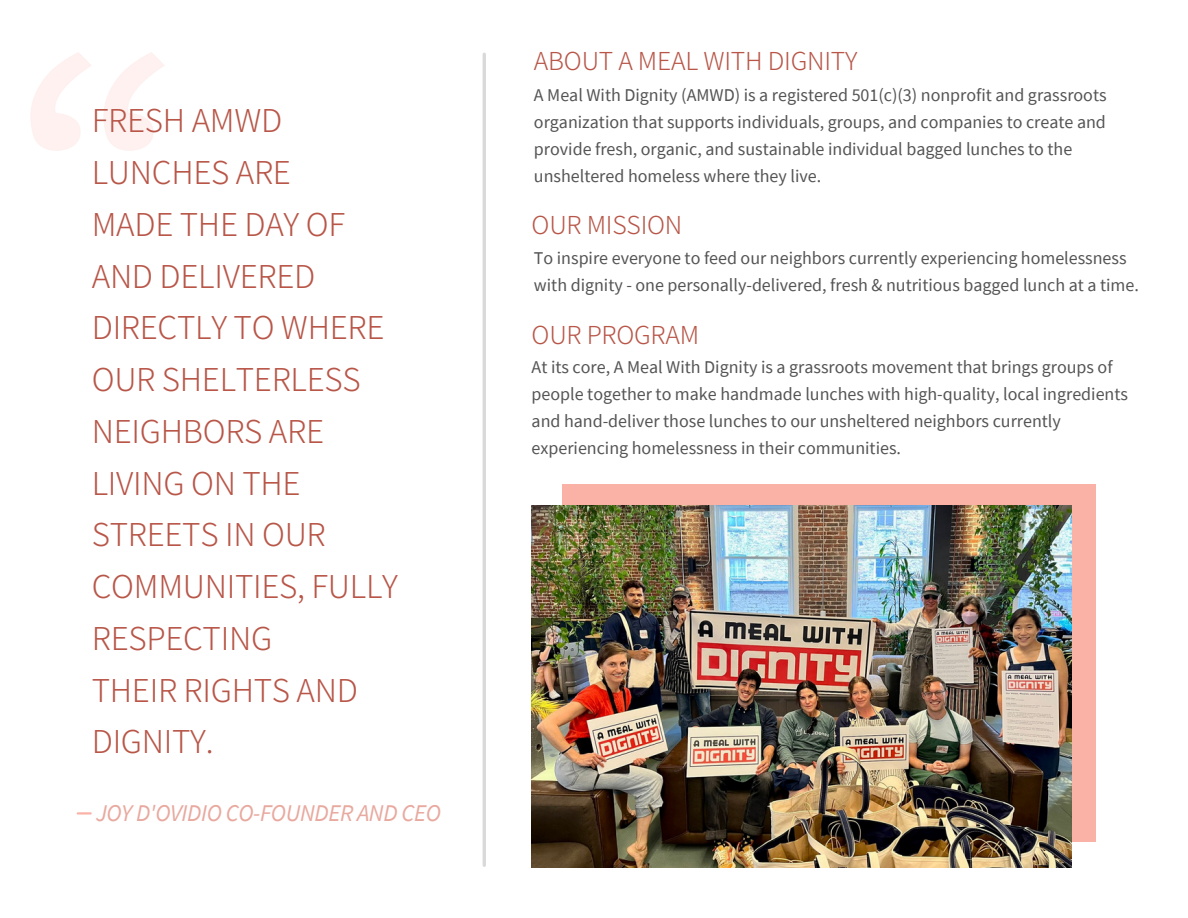
<style>
.page{position:relative;width:1188px;height:918px;background:#fff}
.page>*{position:absolute;margin:0;border:0;box-sizing:border-box;transform-origin:0 0}
.t1{font:300 31.5px/51.8px "Source Han Sans KR";letter-spacing:-.01em;color:#b85648}
.t2{font:300 24.75px "Source Han Sans KR";letter-spacing:-.01em;color:#b85648}
.t3{font:italic 24px "Source Sans Pro";letter-spacing:-.015em;color:#e8a99f}
.t4{font:18px "Source Sans Pro";color:#545454}
</style>
<div class="page">
<hr style="left:483px;top:54px;width:3px;height:811px;background:#d9d9d9">
<svg style="left:78px;top:812px;width:13px;height:3px"></svg>
<div style="left:562px;top:484px;width:534px;height:358px;background:#fab2a7"></div>
<img style="left:532px;top:505px;width:540px;height:362px">
<h2 class="t1" style="left:92px;top:93px;width:308px">FRESH AMWD<br>LUNCHES ARE<br>MADE THE DAY OF<br>AND DELIVERED<br>DIRECTLY TO WHERE<br>OUR SHELTERLESS<br>NEIGHBORS ARE<br>LIVING ON THE<br>STREETS IN OUR<br>COMMUNITIES, FULLY<br>RESPECTING<br>THEIR RIGHTS AND<br>DIGNITY.</h2>
<p class="t3" style="left:96px;top:797px;width:347px">JOY D'OVIDIO CO-FOUNDER AND CEO</p>
<h2 class="t2" style="left:534px;top:41px;width:325px">ABOUT A MEAL WITH DIGNITY</h2>
<p class="t4" style="left:534px;top:83px;width:574px">A Meal With Dignity (AMWD) is a registered 501(c)(3) nonprofit and grassroots</p>
<h2 class="t4" style="left:534px;top:110px;width:573px">organization that supports individuals, groups, and companies to create and</h2>
<p class="t4" style="left:534px;top:137px;width:540px">provide fresh, organic, and sustainable individual bagged lunches to the</p>
<p class="t4" style="left:534px;top:164px;width:289px">unsheltered homeless where they live.</p>
<p class="t2" style="left:532px;top:205px;width:152px">OUR MISSION</p>
<h2 class="t4" style="left:534px;top:246px;width:594px">To inspire everyone to feed our neighbors currently experiencing homelessness</h2>
<p class="t4" style="left:534px;top:273px;width:606px">with dignity - one personally-delivered, fresh &amp; nutritious bagged lunch at a time.</p>
<p class="t2" style="left:532px;top:315px;width:169px">OUR PROGRAM</p>
<p class="t4" style="left:532px;top:355px;width:583px">At its core, A Meal With Dignity is a grassroots movement that brings groups of</p>
<p class="t4" style="left:532px;top:382px;width:598px">people together to make handmade lunches with high-quality, local ingredients</p>
<p class="t4" style="left:532px;top:409px;width:531px">and hand-deliver those lunches to our unsheltered neighbors currently</p>
<p class="t4" style="left:532px;top:436px;width:371px">experiencing homelessness in their communities.</p>
</div>
